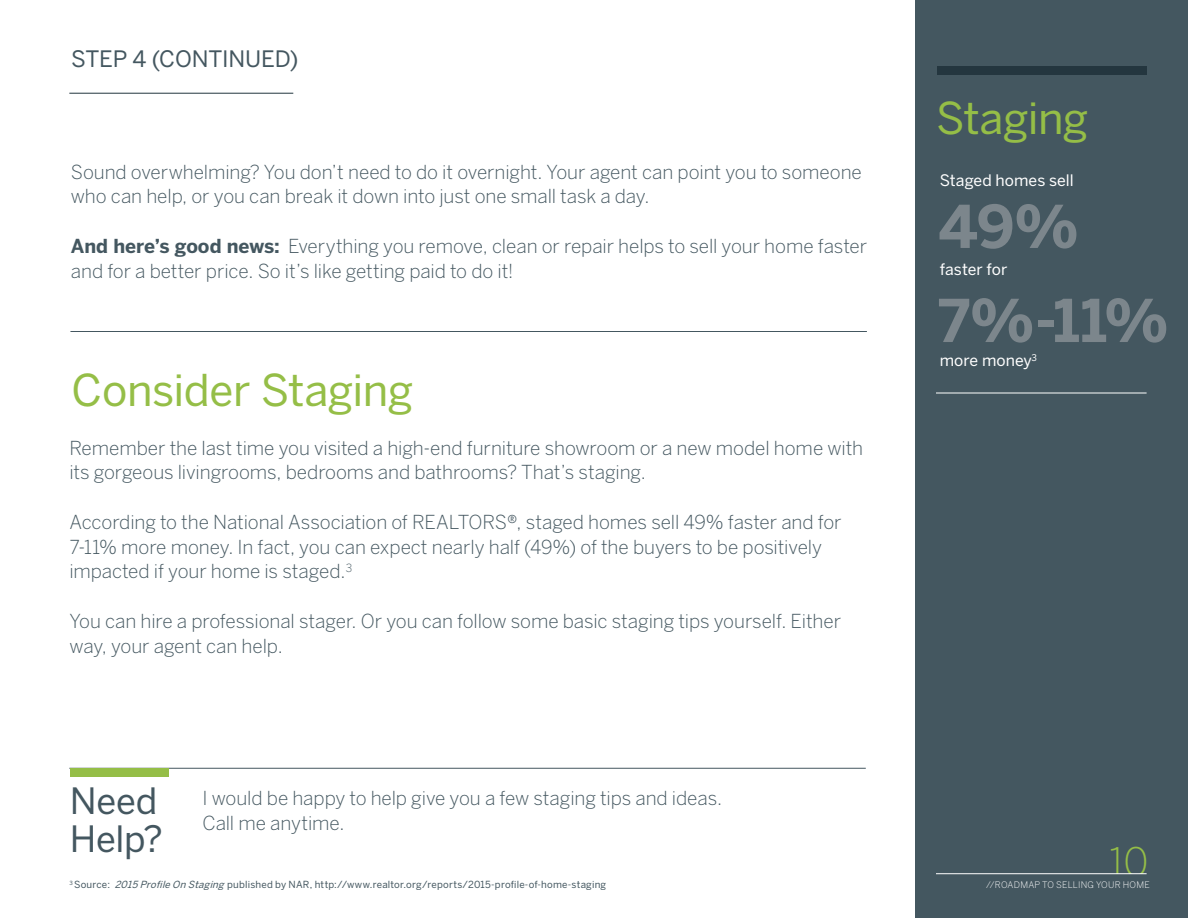
<style>
.page{position:relative;width:1188px;height:918px;background:#fff}
.page>*{position:absolute;margin:0;border:0;box-sizing:border-box;transform-origin:0 0}
.t1{font:700 58.5px "Benton Sans";color:#7c868c}
.t2{font:43.5px "Benton Sans";letter-spacing:-.01em;color:#95be47}
.t3{font:300 39px "Benton Sans";color:#95be47}
.t4{font:36px/37.5px "Benton Sans";letter-spacing:-.005em;color:#445760}
.t5{font:22.5px "Benton Sans";letter-spacing:-.005em;color:#445760}
.t6{font:300 19.2px/24.8px "Benton Sans";letter-spacing:-.005em;color:#445760}
.t7{font:15.75px "Benton Sans";letter-spacing:.005em;color:#fff}
.t8{font:9.75px "Benton Sans";letter-spacing:.02em;color:#445760}
.t9{font:300 9px "Benton Sans";letter-spacing:.025em;color:#fff}
.s1{font-weight:700}
.s2{font-style:italic}
</style>
<div class="page">
<div style="left:915px;top:0;width:273px;height:918px;background:#445760"></div>
<hr style="left:936px;top:873px;width:211px;height:1px;background:#fff">
<div style="left:937px;top:67px;width:210px;height:8px;background:#24363f"></div>
<hr style="left:936px;top:393px;width:211px;height:1px;background:#fff">
<hr style="left:70px;top:331px;width:797px;height:1px;background:#445760">
<hr style="left:69px;top:93px;width:224px;height:1px;background:#22363f">
<hr style="left:69px;top:768px;width:797px;height:1px;background:#445760">
<div style="left:70px;top:768px;width:99px;height:9px;background:#95be47"></div>
<p class="t5" style="left:71px;top:45px;width:229px">STEP 4 (CONTINUED)</p>
<p class="t6" style="left:71px;top:159px;width:793px">Sound overwhelming? You don’t need to do it overnight. Your agent can point you to someone who can help, or you can break it down into just one small task a day.</p>
<p class="t6" style="left:71px;top:233px;width:798px"><span class="s1">And here’s good news:</span> Everything you remove, clean or repair helps to sell your home faster and for a better price. So it’s like getting paid to do it!</p>
<h2 class="t2" style="left:72px;top:364px;width:343px">Consider Staging</h2>
<p class="t6" style="left:69px;top:435px;width:795px">Remember the last time you visited a high-end furniture showroom or a new model home with its gorgeous livingrooms, bedrooms and bathrooms? That’s staging.</p>
<p class="t6" style="left:69px;top:509px;width:774px">According to the National Association of REALTORS<sup>®</sup>, staged homes sell 49% faster and for<br>7-11% more money. In fact, you can expect nearly half (49%) of the buyers to be positively impacted if your home is staged.<sup>3</sup></p>
<p class="t6" style="left:69px;top:608px;width:773px">You can hire a professional stager. Or you can follow some basic staging tips yourself. Either way, your agent can help.</p>
<h3 class="t4" style="left:70px;top:782px;width:95px">Need<br>Help?</h3>
<p class="t6" style="left:202px;top:786px;width:521px">I would be happy to help give you a few staging tips and ideas.<br>Call me anytime.</p>
<p class="t8" style="left:69px;top:879px;width:538px"><sup>3</sup> Source: <span class="s2">2015 ProfileOn Staging</span>published by NAR, http://www.realtor.org/reports/2015-profile-of-home-staging</p>
<h2 class="t2" style="left:936px;top:92px;width:154px">Staging</h2>
<p class="t7" style="left:940px;top:171px;width:136px">Staged homes sell</p>
<h1 class="t1" style="left:938px;top:192px;width:142px">49%</h1>
<p class="t7" style="left:940px;top:260px;width:69px">faster for</p>
<h1 class="t1" style="left:938px;top:286px;width:232px">7%-11%</h1>
<p class="t7" style="left:940px;top:351px;width:99px">more money<sup>3</sup></p>
<h3 class="t3" style="left:1109px;top:839px;width:42px">10</h3>
<p class="t9" style="left:986px;top:879px;width:165px">//ROADMAP TO SELLING YOUR HOME</p>
</div>
